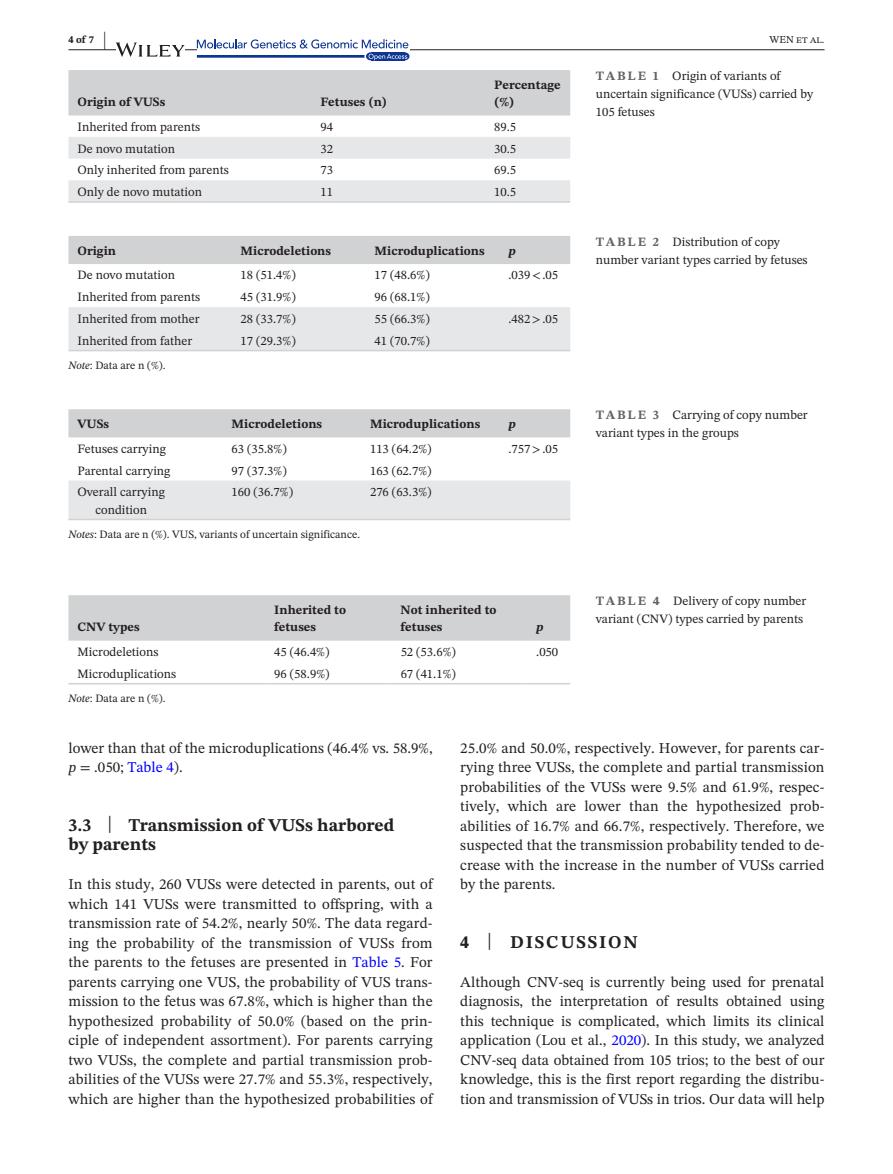
<style>
.page{position:relative;width:893px;height:1174px;background:#fff}
.page>*{position:absolute;margin:0;border:0;box-sizing:border-box;transform-origin:0 0}
.t1{font:700 18px/19.5px "STIX Two Text";color:#231f20}
.t2{font:700 18px "STIX Two Text";letter-spacing:.1em;color:#231f20}
.t3{font:15px/19.5px "STIX Two Text";letter-spacing:.01em;color:#231f20;text-align:justify}
.t4{font:12.75px/18px "STIX Two Text";color:#231f20}
.t5{font:700 12.75px/17.2px "STIX Two Text";color:#231f20}
.t6{font:italic 700 12.75px "STIX Two Text";color:#231f20}
.t7{font:11.25px "STIX Two Text";color:#231f20}
.t8{font:10.5px "STIX Two Text";color:#231f20}
.t9{font:700 10.5px "STIX Two Text";color:#231f20}
.s1{font-size:21px}
.s2{font-family:"STIX"}
.s3{font-style:italic}
.s4{font-weight:700;color:#636366}
.s5{color:#00f}
.s6{font-weight:400;font-size:23.7px}
</style>
<div class="page">
<hr style="left:68px;top:49px;width:756px;height:1px;background:#231f20">
<svg style="left:116px;top:43px;width:69px;height:14px"></svg>
<svg style="left:197px;top:39px;width:211px;height:21px"></svg>
<div style="left:68px;top:70px;width:502px;height:45px;background:#d1d2d4"></div>
<svg style="left:68px;top:137px;width:502px;height:64px"></svg>
<hr style="left:68px;top:201px;width:243px;height:2px;background:#d1d2d4">
<hr style="left:311px;top:201px;width:174px;height:2px;background:#d1d2d4">
<hr style="left:485px;top:201px;width:85px;height:2px;background:#d1d2d4">
<div style="left:68px;top:236px;width:502px;height:28px;background:#d1d2d4"></div>
<div style="left:68px;top:307px;width:502px;height:43px;background:#e6e7e9"></div>
<hr style="left:68px;top:350px;width:163px;height:1px;background:#d1d2d4">
<hr style="left:231px;top:350px;width:134px;height:1px;background:#d1d2d4">
<hr style="left:365px;top:350px;width:134px;height:1px;background:#d1d2d4">
<hr style="left:499px;top:350px;width:71px;height:1px;background:#d1d2d4">
<div style="left:68px;top:409px;width:502px;height:28px;background:#d1d2d4"></div>
<div style="left:68px;top:480px;width:502px;height:39px;background:#e6e7e9"></div>
<hr style="left:68px;top:519px;width:155px;height:1px;background:#d1d2d4">
<hr style="left:223px;top:519px;width:138px;height:1px;background:#d1d2d4">
<hr style="left:361px;top:519px;width:138px;height:1px;background:#d1d2d4">
<hr style="left:499px;top:519px;width:71px;height:1px;background:#d1d2d4">
<div style="left:68px;top:595px;width:502px;height:45px;background:#d1d2d4"></div>
<hr style="left:68px;top:683px;width:197px;height:1px;background:#d1d2d4">
<hr style="left:265px;top:683px;width:127px;height:1px;background:#d1d2d4">
<hr style="left:392px;top:683px;width:135px;height:1px;background:#d1d2d4">
<hr style="left:527px;top:683px;width:43px;height:1px;background:#d1d2d4">
<p class="t9" style="left:68px;top:32px;width:39px">4 of 7 <span class="s1">|</span></p>
<p class="t8" style="left:770px;top:32px;width:56px">WEN et al.</p>
<p class="t5" style="left:77px;top:94px;width:89px">Origin of VUSs</p>
<p class="t5" style="left:320px;top:94px;width:68px">Fetuses (n)</p>
<p class="t5" style="left:494px;top:76px;width:68px">Percentage (%)</p>
<p class="t4" style="left:77px;top:118px;width:124px">Inherited from parents</p>
<p class="t4" style="left:320px;top:118px;width:14px">94</p>
<p class="t4" style="left:494px;top:118px;width:24px">89.5</p>
<p class="t4" style="left:77px;top:139px;width:99px">De novo mutation</p>
<p class="t4" style="left:320px;top:139px;width:14px">32</p>
<p class="t4" style="left:494px;top:139px;width:24px">30.5</p>
<p class="t4" style="left:77px;top:161px;width:153px">Only inherited from parents</p>
<p class="t4" style="left:320px;top:161px;width:14px">73</p>
<p class="t4" style="left:494px;top:161px;width:24px">69.5</p>
<p class="t4" style="left:77px;top:183px;width:126px">Only de novo mutation</p>
<p class="t4" style="left:320px;top:183px;width:14px">11</p>
<p class="t4" style="left:494px;top:183px;width:24px">10.5</p>
<p class="t5" style="left:77px;top:242px;width:40px">Origin</p>
<p class="t5" style="left:240px;top:242px;width:92px">Microdeletions</p>
<p class="t5" style="left:374px;top:242px;width:112px">Microduplications</p>
<p class="t6" style="left:508px;top:241px;width:9px">p</p>
<p class="t4" style="left:77px;top:266px;width:99px">De novo mutation</p>
<p class="t4" style="left:240px;top:266px;width:57px">18 (51.4%)</p>
<p class="t4" style="left:374px;top:266px;width:57px">17 (48.6%)</p>
<p class="t4" style="left:508px;top:266px;width:51px">.039<span class="s2">&lt;</span>.05</p>
<p class="t4" style="left:77px;top:288px;width:124px">Inherited from parents</p>
<p class="t4" style="left:240px;top:288px;width:57px">45 (31.9%)</p>
<p class="t4" style="left:374px;top:288px;width:57px">96 (68.1%)</p>
<p class="t4" style="left:77px;top:309px;width:124px">Inherited from mother</p>
<p class="t4" style="left:240px;top:309px;width:57px">28 (33.7%)</p>
<p class="t4" style="left:374px;top:309px;width:57px">55 (66.3%)</p>
<p class="t4" style="left:508px;top:309px;width:51px">.482<span class="s2">&gt;</span>.05</p>
<p class="t4" style="left:77px;top:331px;width:116px">Inherited from father</p>
<p class="t4" style="left:240px;top:331px;width:57px">17 (29.3%)</p>
<p class="t4" style="left:374px;top:331px;width:57px">41 (70.7%)</p>
<p class="t7" style="left:68px;top:357px;width:98px"><span class="s3">Note</span>: Data are n (%).</p>
<p class="t5" style="left:77px;top:416px;width:33px">VUSs</p>
<p class="t5" style="left:232px;top:416px;width:92px">Microdeletions</p>
<p class="t5" style="left:370px;top:416px;width:112px">Microduplications</p>
<p class="t6" style="left:508px;top:415px;width:9px">p</p>
<p class="t4" style="left:77px;top:439px;width:90px">Fetuses carrying</p>
<p class="t4" style="left:232px;top:439px;width:57px">63 (35.8%)</p>
<p class="t4" style="left:370px;top:439px;width:63px">113 (64.2%)</p>
<p class="t4" style="left:508px;top:439px;width:51px">.757<span class="s2">&gt;</span>.05</p>
<p class="t4" style="left:77px;top:461px;width:95px">Parental carrying</p>
<p class="t4" style="left:232px;top:461px;width:57px">97 (37.3%)</p>
<p class="t4" style="left:370px;top:461px;width:63px">163 (62.7%)</p>
<p class="t4" style="left:77px;top:483px;width:89px;line-height:17.2px;text-align:center">Overall carrying condition</p>
<p class="t4" style="left:232px;top:483px;width:63px">160 (36.7%)</p>
<p class="t4" style="left:370px;top:483px;width:63px">276 (63.3%)</p>
<p class="t7" style="left:68px;top:526px;width:293px"><span class="s3">Notes</span>: Data are n (%). VUS, variants of uncertain significance.</p>
<p class="t5" style="left:77px;top:619px;width:64px">CNV types</p>
<p class="t5" style="left:274px;top:601px;width:73px">Inherited to fetuses</p>
<p class="t5" style="left:401px;top:601px;width:97px">Not inherited to fetuses</p>
<p class="t6" style="left:536px;top:618px;width:9px">p</p>
<p class="t4" style="left:77px;top:642px;width:83px">Microdeletions</p>
<p class="t4" style="left:274px;top:642px;width:57px">45 (46.4%)</p>
<p class="t4" style="left:401px;top:642px;width:57px">52 (53.6%)</p>
<p class="t4" style="left:536px;top:642px;width:24px">.050</p>
<p class="t4" style="left:77px;top:664px;width:100px">Microduplications</p>
<p class="t4" style="left:274px;top:664px;width:57px">96 (58.9%)</p>
<p class="t4" style="left:401px;top:664px;width:57px">67 (41.1%)</p>
<p class="t7" style="left:68px;top:690px;width:98px"><span class="s3">Note</span>: Data are n (%).</p>
<p class="t4" style="left:596px;top:66px;width:219px"><span class="s4">TABLE 1</span> Origin of variants of uncertain significance (VUSs) carried by<br>105 fetuses</p>
<p class="t4" style="left:596px;top:232px;width:213px"><span class="s4">TABLE 2</span> Distribution of copy number variant types carried by fetuses</p>
<p class="t4" style="left:596px;top:406px;width:213px"><span class="s4">TABLE 3</span> Carrying of copy number variant types in the groups</p>
<p class="t4" style="left:596px;top:591px;width:212px"><span class="s4">TABLE 4</span> Delivery of copy number variant (CNV) types carried by parents</p>
<p class="t3" style="left:68px;top:738px;width:366px">lower than that of the microduplications (46.4% vs. 58.9%, <span class="s3">p</span> <span class="s2">=</span> .050; <span class="s5">Table 4</span>).</p>
<p class="t1" style="left:68px;top:815px;width:327px">3.3 <span class="s6">|</span> Transmission of VUSs harbored by parents</p>
<p class="t3" style="left:68px;top:874px;width:366px">In this study, 260 VUSs were detected in parents, out of which 141 VUSs were transmitted to offspring, with a transmission rate of 54.2%, nearly 50%. The data regard&shy;ing the probability of the transmission of VUSs from the parents to the fetuses are presented in <span class="s5">Table 5</span>. For parents carrying one VUS, the probability of VUS trans&shy;mission to the fetus was 67.8%, which is higher than the hypothesized probability of 50.0% (based on the prin&shy;ciple of independent assortment). For parents carrying two VUSs, the complete and partial transmission prob&shy;abilities of the VUSs were 27.7% and 55.3%, respectively, which are higher than the hypothesized probabilities of</p>
<p class="t3" style="left:460px;top:738px;width:366px">25.0% and 50.0%, respectively. However, for parents car&shy;rying three VUSs, the complete and partial transmission probabilities of the VUSs were 9.5% and 61.9%, respec&shy;tively, which are lower than the hypothesized prob&shy;abilities of 16.7% and 66.7%, respectively. Therefore, we suspected that the transmission probability tended to de&shy;crease with the increase in the number of VUSs carried by the parents.</p>
<p class="t2" style="left:460px;top:929px;width:179px">4 <span class="s6">|</span> DISCUSSION</p>
<p class="t3" style="left:460px;top:972px;width:366px">Although CNV-seq is currently being used for prenatal diagnosis, the interpretation of results obtained using this technique is complicated, which limits its clinical application (Lou et al., <span class="s5">2020</span>). In this study, we analyzed CNV-seq data obtained from 105 trios; to the best of our knowledge, this is the first report regarding the distribu&shy;tion and transmission of VUSs in trios. Our data will help</p>
</div>
